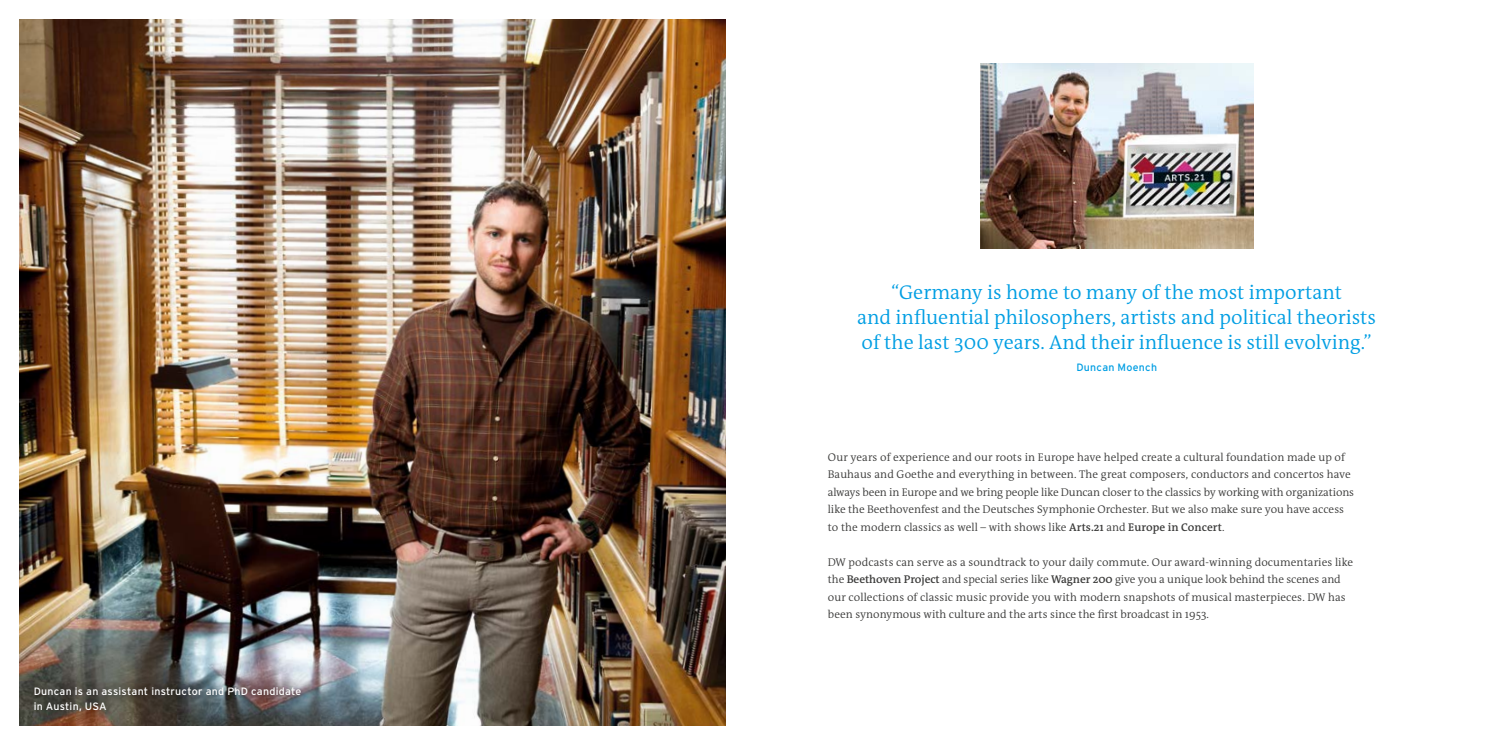
<style>
.page{position:relative;width:1489px;height:745px;background:#fff}
.page>*{position:absolute;margin:0;border:0;box-sizing:border-box;transform-origin:0 0}
.t1{font:300 20px/25px "DW The Antiqua B W4";color:#009ee3;text-align:center}
.t2{font:300 11.25px/17.5px "DW The Antiqua B W4";letter-spacing:.005em;color:#3b3b3a}
.t3{font:10.62px/14.4px "Interstate DW";letter-spacing:.02em;color:#fff}
.t4{font:10.62px "Interstate DW";letter-spacing:.025em;color:#009ee3}
.s1{font-family:"DW The Antiqua B W6";font-weight:600}
</style>
<div class="page">
<img style="left:980px;top:64px;width:273px;height:184px">
<img style="left:19px;top:19px;width:706px;height:706px">
<img style="left:23px;top:675px;width:289px;height:45px">
<p class="t3" style="left:34px;top:683px;width:269px">Duncan is an assistant instructor and PhD candidate in Austin, USA</p>
<h1 class="t1" style="left:857px;top:279px;width:520px">“Germany is home to many of the most important<br>and influential philosophers, artists and political theorists of the last 300 years. And their influence is still evolving.”</h1>
<p class="t4" style="left:1076px;top:360px;width:82px">Duncan Moench</p>
<p class="t2" style="left:827px;top:448px;width:528px">Our years of experience and our roots in Europe have helped create a cultural foundation made up of Bauhaus and Goethe and everything in between. The great composers, conductors and concertos have always been in Europe and we bring people like Duncan closer to the classics by working with organizations like the Beethovenfest and the Deutsches Symphonie Orchester. But we also make sure you have access to the modern classics as well – with shows like <span class="s1">Arts.21</span> and <span class="s1">Europe in Concert</span>.</p>
<p class="t2" style="left:827px;top:553px;width:527px">DW podcasts can serve as a soundtrack to your daily commute. Our award-winning documentaries like the <span class="s1">Beethoven Project</span> and special series like <span class="s1">Wagner 200</span> give you a unique look behind the scenes and our collections of classic music provide you with modern snapshots of musical masterpieces. DW has been synonymous with culture and the arts since the first broadcast in 1953.</p>
</div>
